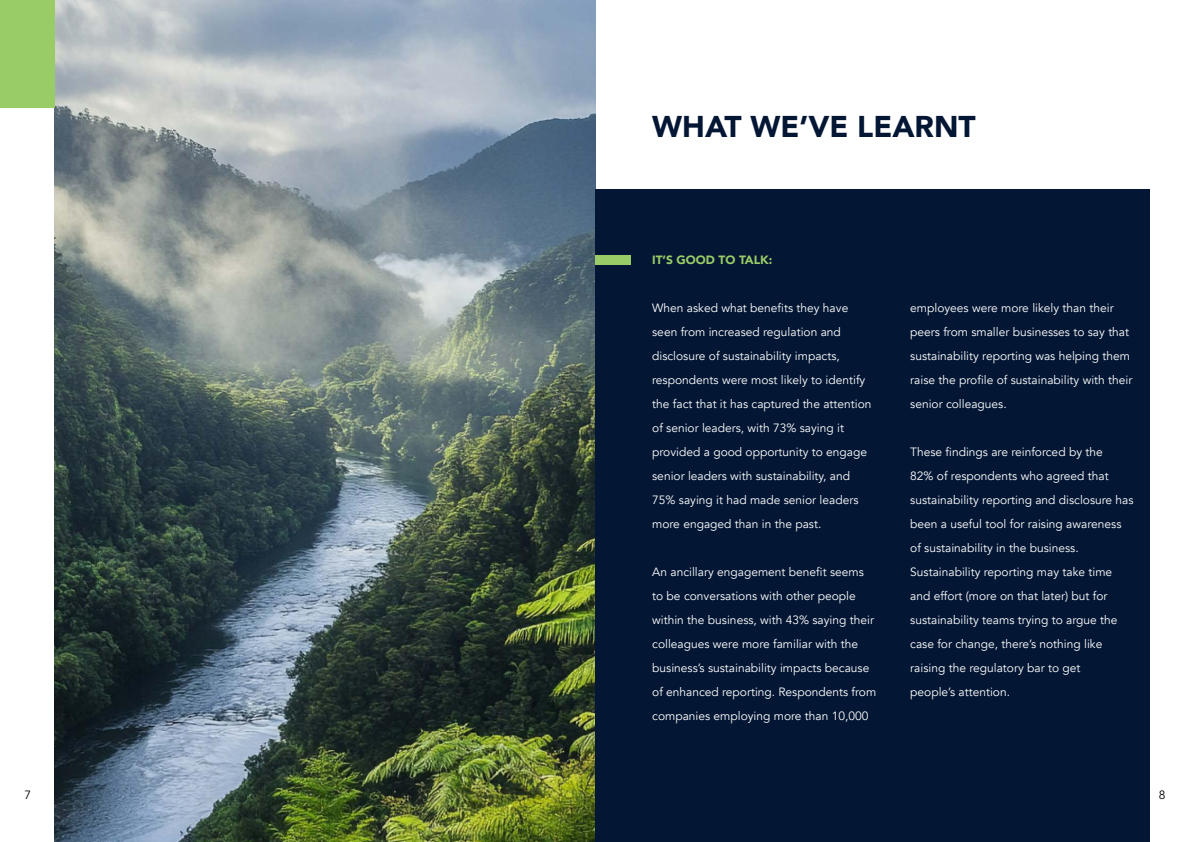
<style>
.page{position:relative;width:1191px;height:842px;background:#fff}
.page>*{position:absolute;margin:0;border:0;box-sizing:border-box;transform-origin:0 0}
.t1{font:900 30px "Avenir";color:#031634}
.t2{font:12px/24px "Avenir";color:#fff}
.t3{font:900 12px "Avenir";color:#9c6}
.t4{font:12px "Avenir";color:#000}
</style>
<div class="page">
<img style="left:54px;top:0;width:541px;height:842px">
<div style="left:0;top:0;width:54px;height:107px;background:#9c6"></div>
<div style="left:595px;top:190px;width:554px;height:652px;background:#031634"></div>
<div style="left:595px;top:255px;width:35px;height:9px;background:#9c6"></div>
<h1 class="t1" style="left:652px;top:101px;width:325px">WHAT WE’VE LEARNT</h1>
<p class="t3" style="left:652px;top:250px;width:122px">IT’S GOOD TO TALK:</p>
<p class="t2" style="left:652px;top:296px;width:221px">When asked what benefits they have seen from increased regulation and disclosure of sustainability impacts, respondents were most likely to identify the fact that it has captured the attention of senior leaders, with 73% saying it provided a good opportunity to engage senior leaders with sustainability, and 75% saying it had made senior leaders more engaged than in the past.</p>
<p class="t2" style="left:652px;top:560px;width:225px">An ancillary engagement benefit seems to be conversations with other people within the business, with 43% saying their colleagues were more familiar with the business’s sustainability impacts because of enhanced reporting. Respondents from companies employing more than 10,000</p>
<p class="t2" style="left:910px;top:296px;width:224px">employees were more likely than their peers from smaller businesses to say that sustainability reporting was helping them raise the profile of sustainability with their senior colleagues.</p>
<p class="t2" style="left:910px;top:440px;width:225px">These findings are reinforced by the<br>82% of respondents who agreed that sustainability reporting and disclosure has been a useful tool for raising awareness of sustainability in the business.<br>Sustainability reporting may take time and effort (more on that later) but for sustainability teams trying to argue the case for change, there’s nothing like raising the regulatory bar to get<br>people’s attention.</p>
<p class="t4" style="left:25px;top:787px;width:8px">7</p>
<p class="t4" style="left:1159px;top:787px;width:8px">8</p>
</div>
